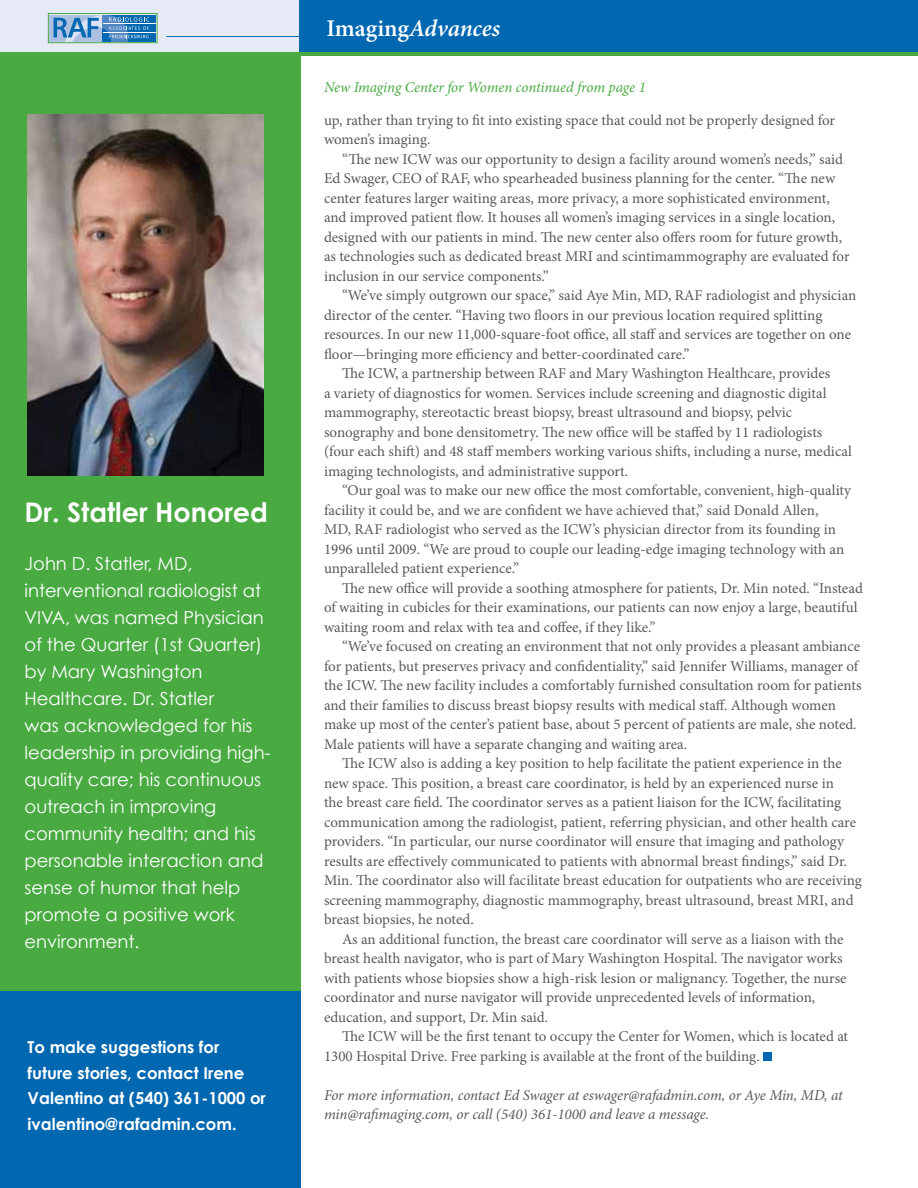
<style>
.page{position:relative;width:918px;height:1188px;background:#fff}
.page>*{position:absolute;margin:0;border:0;box-sizing:border-box;transform-origin:0 0}
.t1{font:700 27px "Century Gothic";color:#fff}
.t2{font:italic 600 24px "Minion Pro";letter-spacing:-.005em;color:#fff}
.t3{font:18px/27px "Century Gothic";color:#fff}
.t4{font:700 16.5px/25.5px "Century Gothic";color:#fff}
.t5{font:15px/19.5px "Minion Pro";color:#58595b}
.t6{font:italic 15px/19.5px "Minion Pro";letter-spacing:-.01em;color:#58595b}
.t7{font:italic 15px "Minion Pro";letter-spacing:-.01em;color:#49aa42}
.s1{font-style:normal}
</style>
<div class="page">
<div style="left:0;top:55px;width:301px;height:936px;background:#49aa42"></div>
<img style="left:28px;top:114px;width:236px;height:361px">
<div style="left:0;top:991px;width:301px;height:197px;background:#0067b1"></div>
<div style="left:0;top:0;width:304px;height:54px;background:#e6eaf6"></div>
<hr style="left:166px;top:36px;width:134px;height:1px;background:#0067b1">
<div style="left:300px;top:0;width:618px;height:51px;background:#0067b1"></div>
<hr style="left:0;top:52px;width:918px;height:3px;background:#49aa42">
<svg style="left:50px;top:15px;width:4px;height:26px"></svg>
<div style="left:103px;top:15px;width:53px;height:27px;background:#0067b1"></div>
<hr style="left:103px;top:32px;width:53px;height:1px;background:#fff">
<hr style="left:103px;top:24px;width:53px;height:1px;background:#fff">
<div style="left:48px;top:13px;width:109px;height:30px;border:1px solid #49aa42"></div>
<svg style="left:54px;top:15px;width:95px;height:27px"></svg>
<div style="left:763px;top:1052px;width:9px;height:9px;background:#0067b1"></div>
<h1 class="t1" style="left:25px;top:495px;width:245px">Dr. Statler Honored</h1>
<p class="t3" style="left:25px;top:550px;width:248px">John D. Statler, MD, interventional radiologist at<br>VIVA, was named Physician of the Quarter (1st Quarter) by Mary Washington<br>Healthcare. Dr. Statler<br>was acknowledged for his leadership in providing high&shy;quality care; his continuous outreach in improving community health; and his personable interaction and sense of humor that help promote a positive work environment.</p>
<p class="t4" style="left:28px;top:1034px;width:240px">To make suggestions for future stories, contact Irene<br>Valentino at (540) 361-1000 or ivalentino@rafadmin.com.</p>
<h2 class="t2" style="left:326px;top:11px;width:175px"><span class="s1">Imaging</span>Advances</h2>
<p class="t7" style="left:324px;top:77px;width:323px">New Imaging Center for Women continued from page 1</p>
<p class="t5" style="left:324px;top:110px;width:513px">up, rather than trying to fit into existing space that could not be properly designed for women’s imaging.</p>
<p class="t5" style="left:324px;top:149px;width:527px;text-indent:18px">“The new ICW was our opportunity to design a facility around women’s needs,” said Ed Swager, CEO of RAF, who spearheaded business planning for the center. “The new center features larger waiting areas, more privacy, a more sophisticated environment, and improved patient flow. It houses all women’s imaging services in a single location, designed with our patients in mind. The new center also offers room for future growth, as technologies such as dedicated breast MRI and scintimammography are evaluated for inclusion in our service components.”</p>
<p class="t5" style="left:342px;top:286px;width:516px">“We’ve simply outgrown our space,” said Aye Min, MD, RAF radiologist and physician</p>
<p class="t5" style="left:324px;top:305px;width:500px">director of the center. “Having two floors in our previous location required splitting</p>
<p class="t5" style="left:324px;top:325px;width:529px">resources. In our new 11,000-square-foot office, all staff and services are together on one</p>
<p class="t5" style="left:324px;top:344px;width:367px">floor—bringing more efficiency and better-coordinated care.”</p>
<p class="t5" style="left:342px;top:364px;width:490px">The ICW, a partnership between RAF and Mary Washington Healthcare, provides</p>
<p class="t5" style="left:324px;top:383px;width:504px">a variety of diagnostics for women. Services include screening and diagnostic digital</p>
<p class="t5" style="left:324px;top:403px;width:470px">mammography, stereotactic breast biopsy, breast ultrasound and biopsy, pelvic</p>
<p class="t5" style="left:324px;top:422px;width:500px">sonography and bone densitometry. The new office will be staffed by 11 radiologists</p>
<p class="t5" style="left:324px;top:442px;width:529px">(four each shift) and 48 staff members working various shifts, including a nurse, medical</p>
<p class="t5" style="left:324px;top:461px;width:306px">imaging technologists, and administrative support.</p>
<p class="t5" style="left:342px;top:481px;width:511px">“Our goal was to make our new office the most comfortable, convenient, high-quality</p>
<p class="t5" style="left:324px;top:500px;width:496px">facility it could be, and we are confident we have achieved that,” said Donald Allen,</p>
<p class="t5" style="left:324px;top:520px;width:513px">MD, RAF radiologist who served as the ICW’s physician director from its founding in</p>
<p class="t5" style="left:324px;top:539px;width:522px">1996 until 2009. “We are proud to couple our leading-edge imaging technology with an</p>
<p class="t5" style="left:324px;top:559px;width:197px">unparalleled patient experience.”</p>
<p class="t5" style="left:342px;top:578px;width:522px">The new office will provide a soothing atmosphere for patients, Dr. Min noted. “Instead</p>
<p class="t5" style="left:324px;top:598px;width:535px">of waiting in cubicles for their examinations, our patients can now enjoy a large, beautiful</p>
<p class="t5" style="left:324px;top:617px;width:333px">waiting room and relax with tea and coffee, if they like.”</p>
<p class="t5" style="left:342px;top:637px;width:520px">“We’ve focused on creating an environment that not only provides a pleasant ambiance</p>
<p class="t5" style="left:324px;top:656px;width:536px">for patients, but preserves privacy and confidentiality,” said Jennifer Williams, manager of</p>
<p class="t5" style="left:324px;top:676px;width:539px">the ICW. The new facility includes a comfortably furnished consultation room for patients</p>
<p class="t5" style="left:324px;top:695px;width:514px">and their families to discuss breast biopsy results with medical staff. Although women</p>
<p class="t5" style="left:324px;top:715px;width:534px">make up most of the center’s patient base, about 5 percent of patients are male, she noted.</p>
<p class="t5" style="left:324px;top:734px;width:365px">Male patients will have a separate changing and waiting area.</p>
<p class="t5" style="left:342px;top:754px;width:501px">The ICW also is adding a key position to help facilitate the patient experience in the</p>
<p class="t5" style="left:324px;top:773px;width:511px">new space. This position, a breast care coordinator, is held by an experienced nurse in</p>
<p class="t5" style="left:324px;top:793px;width:519px">the breast care field. The coordinator serves as a patient liaison for the ICW, facilitating</p>
<p class="t5" style="left:324px;top:812px;width:534px">communication among the radiologist, patient, referring physician, and other health care</p>
<p class="t5" style="left:324px;top:832px;width:522px">providers. “In particular, our nurse coordinator will ensure that imaging and pathology</p>
<p class="t5" style="left:324px;top:851px;width:525px">results are effectively communicated to patients with abnormal breast findings,” said Dr.</p>
<p class="t5" style="left:324px;top:871px;width:539px">Min. The coordinator also will facilitate breast education for outpatients who are receiving</p>
<p class="t5" style="left:324px;top:890px;width:531px">screening mammography, diagnostic mammography, breast ultrasound, breast MRI, and</p>
<p class="t5" style="left:324px;top:910px;width:151px">breast biopsies, he noted.</p>
<p class="t5" style="left:342px;top:929px;width:503px">As an additional function, the breast care coordinator will serve as a liaison with the</p>
<p class="t5" style="left:324px;top:949px;width:520px">breast health navigator, who is part of Mary Washington Hospital. The navigator works</p>
<p class="t5" style="left:324px;top:968px;width:524px">with patients whose biopsies show a high-risk lesion or malignancy. Together, the nurse</p>
<p class="t5" style="left:324px;top:988px;width:493px">coordinator and nurse navigator will provide unprecedented levels of information,</p>
<p class="t5" style="left:324px;top:1007px;width:226px">education, and support, Dr. Min said.</p>
<p class="t5" style="left:342px;top:1027px;width:508px">The ICW will be the first tenant to occupy the Center for Women, which is located at</p>
<p class="t5" style="left:324px;top:1046px;width:437px">1300 Hospital Drive. Free parking is available at the front of the building.</p>
<p class="t6" style="left:324px;top:1085px;width:520px">For more information, contact Ed Swager at eswager@rafadmin.com, or Aye Min, MD, at min@rafimaging.com, or call (540) 361-1000 and leave a message.</p>
</div>
